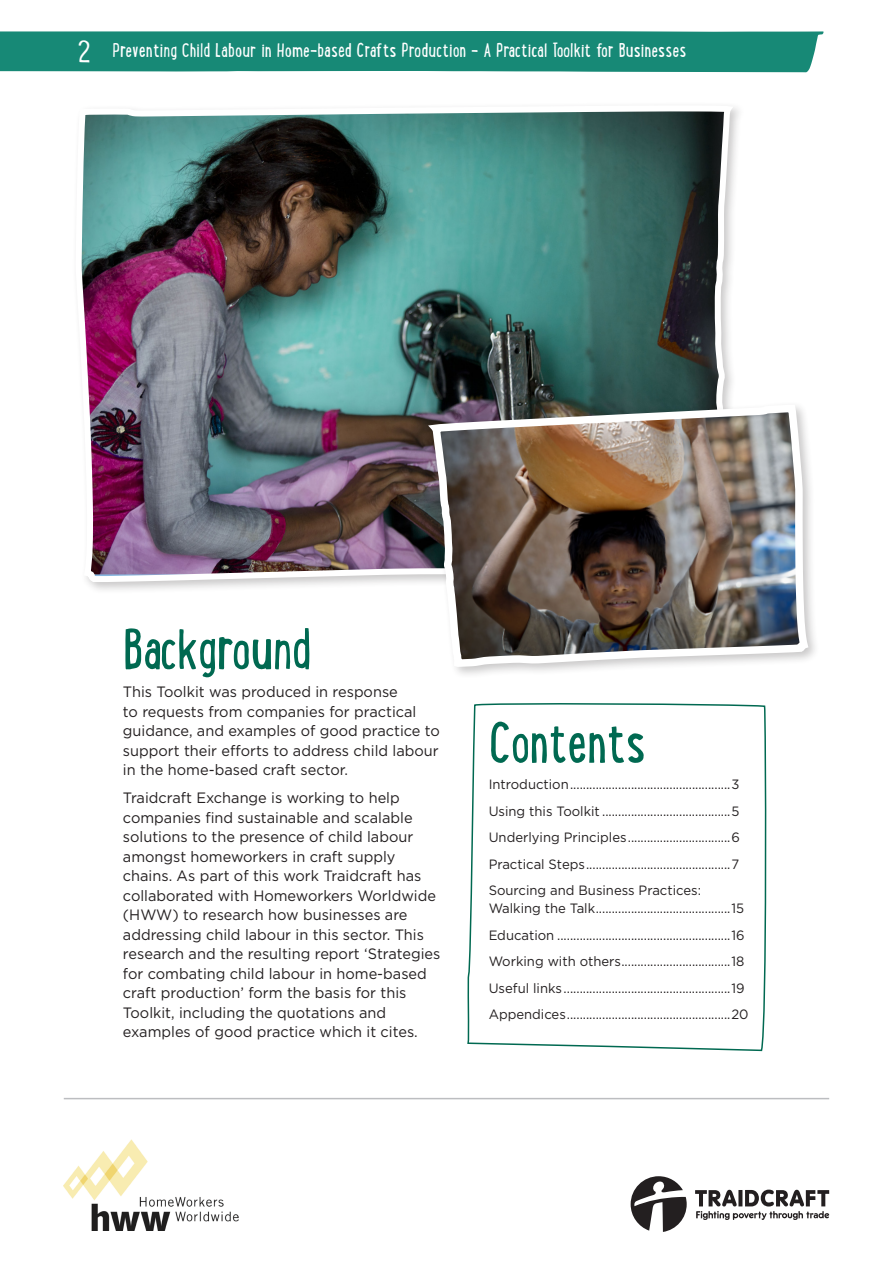
<style>
.page{position:relative;width:893px;height:1263px;background:#fff}
.page>*{position:absolute;margin:0;border:0;box-sizing:border-box;transform-origin:0 0}
.tool_header_lunchbox{font:57px "Lunch Box";letter-spacing:-.02em;color:#006951}
.sub_lunchbox{font:19.5px "Lunch Box";color:#fff}
.tool_body{font:15px/19.5px "Gotham";color:#231f20}
.tool_body-2{font:13.5px/18px "Gotham";color:#231f20}
.s1{font-weight:300;font-size:30.3px}
</style>
<div class="page">
<div style="left:0;top:31px;width:824px;height:41px;background:#178976"></div>
<img style="left:64px;top:1140px;width:175px;height:91px">
<svg style="left:631px;top:1176px;width:56px;height:56px"></svg>
<svg style="left:695px;top:1189px;width:134px;height:31px"></svg>
<hr style="left:64px;top:1098px;width:765px;height:1px;background:#bcbdc0">
<div style="left:72px;top:101px;width:675px;height:494px;background:#231f20;opacity:.25"></div>
<img style="left:78px;top:102px;width:666px;height:483px">
<svg style="left:467px;top:703px;width:300px;height:349px"></svg>
<img style="left:414px;top:399px;width:399px;height:272px">
<p class="sub_lunchbox" style="left:78px;top:36px;width:610px"><span class="s1">2</span> Preventing Child Labour in Home-based Crafts Production – A Practical Toolkit for Businesses</p>
<p class="tool_header_lunchbox" style="left:123px;top:606px;width:190px">Background</p>
<p class="tool_body" style="left:123px;top:682px;width:319px">This Toolkit was produced in response<br>to requests from companies for practical guidance, and examples of good practice to support their efforts to address child labour in the home-based craft sector.</p>
<p class="tool_body" style="left:123px;top:788px;width:319px">Traidcraft Exchange is working to help companies find sustainable and scalable solutions to the presence of child labour amongst homeworkers in craft supply chains. As part of this work Traidcraft has collaborated with Homeworkers Worldwide (HWW) to research how businesses are addressing child labour in this sector. This research and the resulting report ‘Strategies for combating child labour in home-based craft production’ form the basis for this Toolkit, including the quotations and examples of good practice which it cites.</p>
<p class="tool_header_lunchbox" style="left:489px;top:699px;width:159px">Contents</p>
<p class="tool_body-2" style="left:489px;top:775px;width:252px">Introduction..................................................3</p>
<p class="tool_body-2" style="left:489px;top:802px;width:252px">Using this Toolkit ........................................5</p>
<p class="tool_body-2" style="left:489px;top:828px;width:253px">Underlying Principles................................6</p>
<p class="tool_body-2" style="left:489px;top:855px;width:252px">Practical Steps.............................................7</p>
<p class="tool_body-2" style="left:489px;top:881px;width:257px">Sourcing and Business Practices:<br>Walking the Talk..........................................15</p>
<p class="tool_body-2" style="left:489px;top:926px;width:257px">Education ......................................................16</p>
<p class="tool_body-2" style="left:489px;top:952px;width:257px">Working with others..................................18</p>
<p class="tool_body-2" style="left:489px;top:979px;width:257px">Useful links....................................................19</p>
<p class="tool_body-2" style="left:489px;top:1005px;width:261px">Appendices...................................................20</p>
</div>
